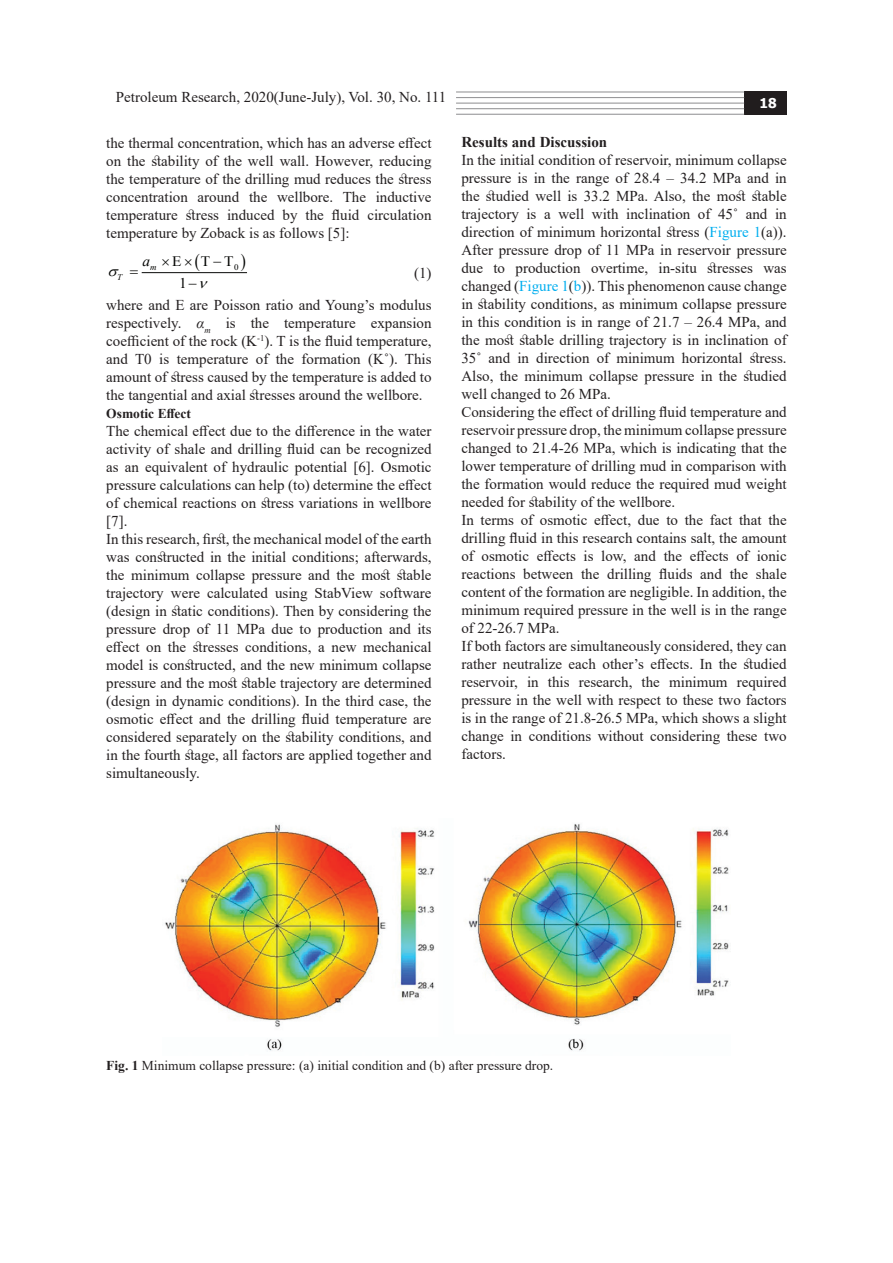
<style>
.page{position:relative;width:893px;height:1263px;background:#fff}
.page>*{position:absolute;margin:0;border:0;box-sizing:border-box;transform-origin:0 0}
.t1{font:15px/18px "Times New Roman";color:#231f20;text-align:justify}
.t2{font:700 15px "Times New Roman";color:#231f20}
.t3{font:14.7px "Times New Roman";color:#040503;scale:1.04 1}
.t4{font:italic 14.7px "Times New Roman";color:#040503;scale:1.04 1}
.t5{font:13.5px "Times New Roman";color:#231f20}
.t6{font:700 13.5px "Times New Roman";color:#231f20}
.t7{font:700 13.5px "Tahoma";color:#fff}
.t8{font:italic 8.55px "Times New Roman";color:#040503;scale:1.04 1}
.t9{font:8.55px "Times New Roman";color:#040503;scale:1.04 1}
.s1{font-style:italic}
.s2{color:#00aeef}
.s3{font-weight:700}
</style>
<div class="page">
<div style="left:744px;top:91px;width:43px;height:24px;background:#211d1e"></div>
<hr style="left:456px;top:91px;width:288px;height:2px;background:#99999b">
<hr style="left:456px;top:97px;width:288px;height:1px;background:#99999b">
<hr style="left:456px;top:103px;width:288px;height:1px;background:#99999b">
<hr style="left:456px;top:114px;width:288px;height:1px;background:#99999b">
<hr style="left:456px;top:108px;width:288px;height:1px;background:#99999b">
<hr style="left:142px;top:272px;width:105px;height:1px;background:#040503">
<img style="left:165px;top:824px;width:564px;height:227px">
<p class="t1" style="left:116px;top:87px;width:332px">Petroleum Research, 2020(June-July), Vol. 30, No. 111</p>
<p class="t1" style="left:106px;top:133px;width:327px">the thermal concentration, which has an adverse effect on the stability of the well wall. However, reducing the temperature of the drilling mud reduces the stress concentration around the wellbore. The inductive temperature stress induced by the fluid circulation temperature by Zoback is as follows [5]:</p>
<p class="t9" style="left:234px;top:261px;width:6px">0</p>
<p class="t3" style="left:179px;top:272px;width:19px">1−</p>
<p class="t4" style="left:143px;top:251px;width:9px">a</p>
<p class="t1" style="left:106px;top:257px;width:327px;line-height:31.5px;text-align:right">(1)<br>where and E are Poisson ratio and Young’s modulus</p>
<p class="t1" style="left:106px;top:313px;width:327px">respectively. <span class="s1">α</span><sub>m</sub> is the temperature expansion coefficient of the rock (K<sup>-1</sup>). T is the fluid temperature, and T0 is temperature of the formation (K˚). This amount of stress caused by the temperature is added to the tangential and axial stresses around the wellbore.</p>
<p class="t6" style="left:106px;top:403px;width:86px">Osmotic Effect</p>
<p class="t1" style="left:106px;top:421px;width:327px;text-align:left">The chemical effect due to the difference in the water activity of shale and drilling fluid can be recognized as an equivalent of hydraulic potential [6]. Osmotic pressure calculations can help (to) determine the effect of chemical reactions on stress variations in wellbore [7].<br>In this research, first, the mechanical model of the earth was constructed in the initial conditions; afterwards, the minimum collapse pressure and the most stable trajectory were calculated using StabView software (design in static conditions). Then by considering the pressure drop of 11 MPa due to production and its effect on the stresses conditions, a new mechanical model is constructed, and the new minimum collapse pressure and the most stable trajectory are determined (design in dynamic conditions). In the third case, the osmotic effect and the drilling fluid temperature are considered separately on the stability conditions, and in the fourth stage, all factors are applied together and simultaneously.</p>
<p class="t8" style="left:150px;top:261px;width:8px">m</p>
<p class="t8" style="left:117px;top:271px;width:6px">T</p>
<p class="t7" style="left:760px;top:94px;width:19px">18</p>
<p class="t2" style="left:461px;top:131px;width:147px">Results and Discussion</p>
<p class="t1" style="left:461px;top:151px;width:327px;text-align:left">In the initial condition of reservoir, minimum collapse pressure is in the range of 28.4 – 34.2 MPa and in the studied well is 33.2 MPa. Also, the most stable trajectory is a well with inclination of 45˚ and in direction of minimum horizontal stress (<span class="s2">Figure 1</span>(a)).<br>After pressure drop of 11 MPa in reservoir pressure due to production overtime, in-situ stresses was changed (<span class="s2">Figure 1</span>(<span class="s2">b</span>)). This phenomenon cause change in stability conditions, as minimum collapse pressure in this condition is in range of 21.7 – 26.4 MPa, and the most stable drilling trajectory is in inclination of 35˚ and in direction of minimum horizontal stress.<br>Also, the minimum collapse pressure in the studied well changed to 26 MPa.<br>Considering the effect of drilling fluid temperature and reservoir pressure drop, the minimum collapse pressure changed to 21.4-26 MPa, which is indicating that the lower temperature of drilling mud in comparison with the formation would reduce the required mud weight needed for stability of the wellbore.<br>In terms of osmotic effect, due to the fact that the drilling fluid in this research contains salt, the amount of osmotic effects is low, and the effects of ionic reactions between the drilling fluids and the shale content of the formation are negligible. In addition, the minimum required pressure in the well is in the range of 22-26.7 MPa.<br>If both factors are simultaneously considered, they can rather neutralize each other’s effects. In the studied reservoir, in this research, the minimum required pressure in the well with respect to these two factors is in the range of 21.8-26.5 MPa, which shows a slight change in conditions without considering these two factors.</p>
<p class="t5" style="left:106px;top:1056px;width:448px"><span class="s3">Fig. 1</span> Minimum collapse pressure: (a) initial condition and (b) after pressure drop.</p>
</div>
